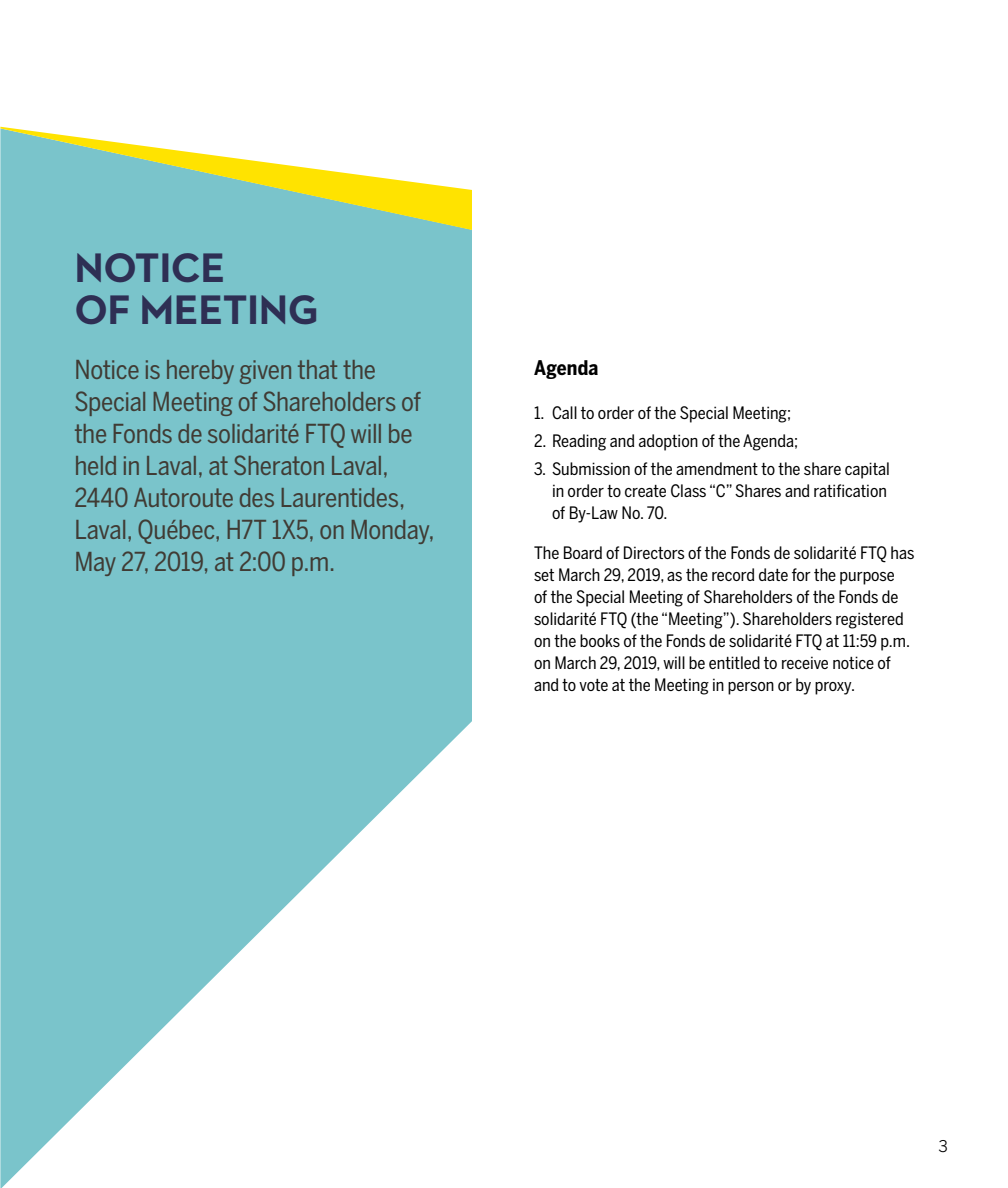
<style>
.page{position:relative;width:1008px;height:1188px;background:#fff}
.page>*{position:absolute;margin:0;border:0;box-sizing:border-box;transform-origin:0 0}
.t1{font:700 42px/42px "Neutraface 2 Text";letter-spacing:-.01em;color:#2e2f54}
.t2{font:26px/32px "Benton Sans Cond";letter-spacing:-.015em;color:#403b34}
.t3{font:700 20px "Benton Sans Cond";letter-spacing:.005em;color:#000}
.t4{font:17px/22px "Benton Sans Cond";color:#000}
.t5{font:16px "Benton Sans";color:#000}
</style>
<div class="page">
<svg style="left:0;top:230px;width:472px;height:958px;fill:#7ac4cb"></svg>
<svg style="left:0;top:127px;width:472px;height:103px"></svg>
<h1 class="t1" style="left:74px;top:246px;width:246px">NOTICE<br>OF MEETING</h1>
<h2 class="t2" style="left:74px;top:354px;width:362px">Notice is hereby given that the<br>Special Meeting of Shareholders of the Fonds de solidarité FTQ will be held in Laval, at Sheraton Laval,<br>2440 Autoroute des Laurentides,<br>Laval, Québec, H7T 1X5, on Monday,<br>May 27, 2019, at 2:00 p.m.</h2>
<p class="t3" style="left:534px;top:356px;width:66px">Agenda</p>
<p class="t4" style="left:534px;top:402px;width:259px">1. Call to order of the Special Meeting;</p>
<p class="t4" style="left:534px;top:430px;width:266px">2. Reading and adoption of the Agenda;</p>
<p class="t4" style="left:552px;top:458px;width:339px;text-indent:-18px">3. Submission of the amendment to the share capital in order to create Class “C” Shares and ratification of By-Law No. 70.</p>
<p class="t4" style="left:534px;top:542px;width:382px">The Board of Directors of the Fonds de solidarité FTQ has set March 29, 2019, as the record date for the purpose<br>of the Special Meeting of Shareholders of the Fonds de solidarité FTQ (the “Meeting”). Shareholders registered on the books of the Fonds de solidarité FTQ at 11:59 p.m. on March 29, 2019, will be entitled to receive notice of and to vote at the Meeting in person or by proxy.</p>
<p class="t5" style="left:939px;top:1137px;width:11px">3</p>
</div>
